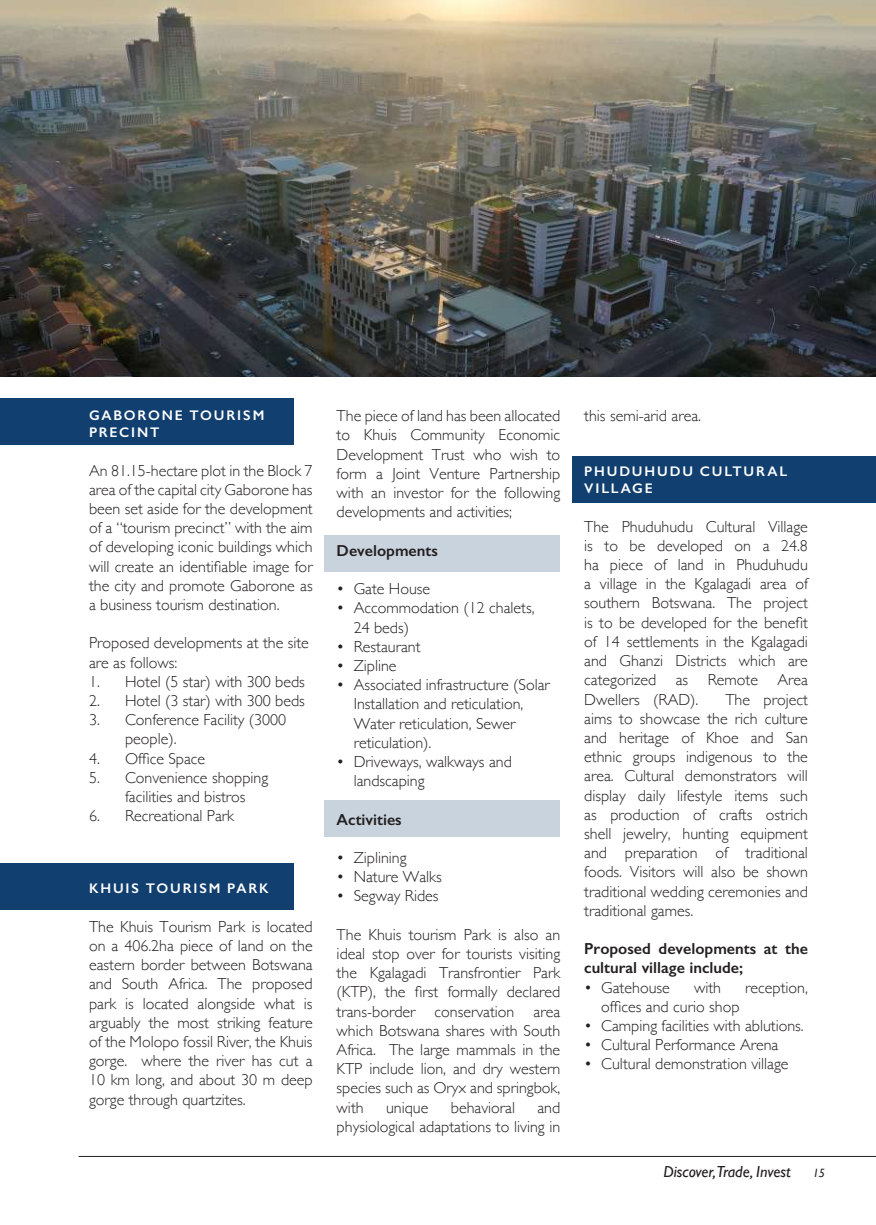
<style>
.page{position:relative;width:876px;height:1225px;background:#fff}
.page>*{position:absolute;margin:0;border:0;box-sizing:border-box;transform-origin:0 0}
.t1{font:300 16px/19.2px "Gill Sans";color:#231f20;text-align:justify}
.t2{font:600 16px/19.2px "Gill Sans";color:#231f20}
.t3{font:italic 16px "Gill Sans";color:#231f20}
.t4{font:600 14px/16.8px "Gill Sans";letter-spacing:.13em;color:#fff}
.t5{font:italic 12px "Gill Sans";color:#231f20}
</style>
<div class="page">
<hr style="left:79px;top:1156px;width:797px;height:1px;background:#231f20">
<div style="left:325px;top:535px;width:235px;height:36px;background:#c8d3de"></div>
<div style="left:325px;top:800px;width:235px;height:37px;background:#c8d3de"></div>
<div style="left:0;top:398px;width:293px;height:46px;background:#113f6f"></div>
<div style="left:0;top:863px;width:293px;height:46px;background:#113f6f"></div>
<div style="left:572px;top:456px;width:304px;height:46px;background:#113f6f"></div>
<img style="left:0;top:0;width:876px;height:376px">
<p class="t4" style="left:89px;top:407px;width:177px">GABORONE TOURISM<br>PRECINT</p>
<p class="t1" style="left:89px;top:460px;width:225px">An 81.15-hectare plot in the Block 7 area of the capital city Gaborone has been set aside for the development of a “tourism precinct” with the aim of developing iconic buildings which will create an identifiable image for the city and promote Gaborone as a business tourism destination.</p>
<p class="t1" style="left:89px;top:633px;width:221px">Proposed developments at the site are as follows:</p>
<p class="t1" style="left:89px;top:671px;width:217px">1. Hotel (5 star) with 300 beds</p>
<p class="t1" style="left:89px;top:690px;width:217px">2. Hotel (3 star) with 300 beds</p>
<p class="t1" style="left:125px;top:709px;width:163px;text-indent:-36px">3. Conference Facility (3000 people).</p>
<p class="t1" style="left:89px;top:748px;width:118px">4. Office Space</p>
<p class="t1" style="left:125px;top:767px;width:145px;text-indent:-36px">5. Convenience shopping facilities and bistros</p>
<p class="t1" style="left:89px;top:805px;width:147px">6. Recreational Park</p>
<p class="t4" style="left:89px;top:880px;width:181px">KHUIS TOURISM PARK</p>
<p class="t1" style="left:89px;top:916px;width:225px">The Khuis Tourism Park is located on a 406.2ha piece of land on the eastern border between Botswana and South Africa. The proposed park is located alongside what is arguably the most striking feature of the Molopo fossil River, the Khuis gorge. where the river has cut a 10 km long, and about 30 m deep gorge through quartzites.</p>
<p class="t1" style="left:337px;top:406px;width:225px">The piece of land has been allocated to Khuis Community Economic Development Trust who wish to form a Joint Venture Partnership with an investor for the following developments and activities;</p>
<p class="t2" style="left:337px;top:540px;width:103px">Developments</p>
<p class="t1" style="left:337px;top:578px;width:95px">• Gate House</p>
<p class="t1" style="left:354px;top:598px;width:182px;text-indent:-17px">• Accommodation (12 chalets,<br>24 beds)</p>
<p class="t1" style="left:337px;top:636px;width:85px">• Restaurant</p>
<p class="t1" style="left:337px;top:655px;width:61px">• Zipline</p>
<p class="t1" style="left:354px;top:674px;width:198px;text-align:left;text-indent:-17px">• Associated infrastructure (Solar<br>Installation and reticulation,<br>Water reticulation, Sewer reticulation).</p>
<p class="t1" style="left:354px;top:751px;width:160px;text-indent:-17px">• Driveways, walkways and landscaping</p>
<p class="t2" style="left:337px;top:809px;width:67px">Activities</p>
<p class="t1" style="left:337px;top:847px;width:71px">• Ziplining</p>
<p class="t1" style="left:337px;top:866px;width:107px">• Nature Walks</p>
<p class="t1" style="left:337px;top:886px;width:103px">• Segway Rides</p>
<p class="t1" style="left:337px;top:924px;width:225px">The Khuis tourism Park is also an ideal stop over for tourists visiting the Kgalagadi Transfrontier Park (KTP), the first formally declared trans-border conservation area which Botswana shares with South Africa. The large mammals in the KTP include lion, and dry western species such as Oryx and springbok, with</p>
<p class="t1" style="left:337px;top:1097px;width:225px;text-align:right">and<br>physiological adaptations to living in</p>
<p class="t1" style="left:386px;top:1097px;width:44px">unique</p>
<p class="t1" style="left:451px;top:1097px;width:66px">behavioral</p>
<p class="t1" style="left:584px;top:406px;width:118px">this semi-arid area.</p>
<p class="t4" style="left:584px;top:463px;width:204px">PHUDUHUDU CULTURAL<br>VILLAGE</p>
<p class="t1" style="left:584px;top:516px;width:225px">The Phuduhudu Cultural Village is to be developed on a 24.8 ha piece of land in Phuduhudu a village in the Kgalagadi area of southern Botswana. The project is to be developed for the benefit of 14 settlements in the Kgalagadi and Ghanzi Districts which are categorized as Remote Area Dwellers (RAD).</p>
<p class="t1" style="left:584px;top:689px;width:225px;text-indent:141px">The project aims to showcase the rich culture and heritage of Khoe and San ethnic groups indigenous to the area. Cultural demonstrators will display daily lifestyle items such as production of crafts ostrich shell jewelry, hunting equipment and preparation of traditional foods. Visitors will also be shown traditional wedding ceremonies and traditional games.</p>
<p class="t2" style="left:584px;top:939px;width:225px">Proposed developments at the cultural village include;</p>
<p class="t1" style="left:584px;top:977px;width:87px">• Gatehouse</p>
<p class="t1" style="left:694px;top:977px;width:29px">with</p>
<p class="t1" style="left:745px;top:977px;width:64px">reception,</p>
<p class="t1" style="left:601px;top:996px;width:140px">offices and curio shop</p>
<p class="t1" style="left:584px;top:1015px;width:221px">• Camping facilities with ablutions.</p>
<p class="t1" style="left:584px;top:1034px;width:196px">• Cultural Performance Arena</p>
<p class="t1" style="left:584px;top:1054px;width:206px">• Cultural demonstration village</p>
<p class="t3" style="left:663px;top:1162px;width:129px">Discover,Trade, Invest</p>
<p class="t5" style="left:813px;top:1166px;width:14px">15</p>
</div>
